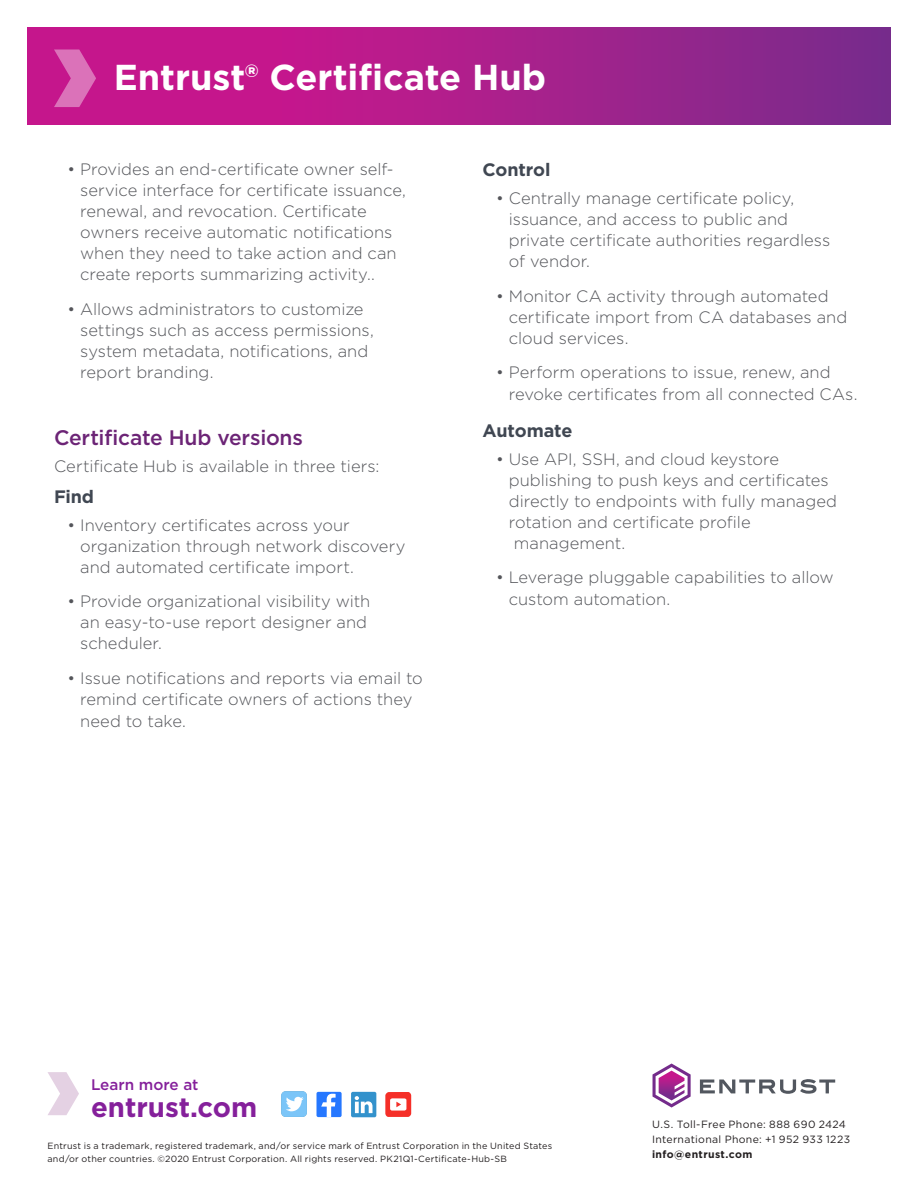
<style>
.page{position:relative;width:918px;height:1188px;background:#fff}
.page>*{position:absolute;margin:0;border:0;box-sizing:border-box;transform-origin:0 0}
.t1{font:700 36px "Gotham";color:#fff}
._2_Sub_Header{font:700 27.6px "Gotham";color:#85209b}
._1_Header{font:500 21px "Gotham";letter-spacing:-.01em;color:#6c2476}
.Body_text_heavy{font:700 18px "Gotham";letter-spacing:-.01em;color:#404752}
.t2{font:300 16.5px/21px "Gotham";color:#54555a}
._1_Header-2{font:500 15.3px "Gotham";color:#85209b}
.t3{font:10.5px/15px "Gotham";letter-spacing:.03em;color:#231f20}
.Legal{font:9px/13.5px "Gotham";letter-spacing:.025em;color:#231f20}
.s1{font-weight:700}
</style>
<div class="page">
<svg style="left:700px;top:1079px;width:135px;height:15px"></svg>
<svg style="left:653px;top:1064px;width:38px;height:44px"></svg>
<div style="left:317px;top:1092px;width:25px;height:25px;background:#2577ff;border-radius:2px"></div>
<svg style="left:321px;top:1094px;width:15px;height:23px"></svg>
<div style="left:351px;top:1092px;width:25px;height:25px;background:#3392cc;border-radius:2px"></div>
<svg style="left:355px;top:1096px;width:18px;height:17px"></svg>
<div style="left:282px;top:1091px;width:25px;height:26px;background:#7bc5f8;border-radius:4px"></div>
<svg style="left:286px;top:1097px;width:18px;height:14px"></svg>
<svg style="left:385px;top:1092px;width:26px;height:25px"></svg>
<svg style="left:48px;top:1072px;width:31px;height:43px"></svg>
<svg style="left:27px;top:27px;width:864px;height:98px;background:#a91e8b"></svg>
<svg style="left:54px;top:50px;width:42px;height:57px;background:#d24da7"></svg>
<p class="t1" style="left:114px;top:54px;width:434px">Entrust® Certificate Hub</p>
<p class="t2" style="left:80px;top:158px;width:327px;text-indent:-13px">• Provides an end-certificate owner self&shy;service interface for certificate issuance, renewal, and revocation. Certificate owners receive automatic notifications when they need to take action and can create reports summarizing activity..</p>
<p class="t2" style="left:80px;top:298px;width:295px;text-indent:-13px">• Allows administrators to customize settings such as access permissions, system metadata, notifications, and report branding.</p>
<p class="_1_Header" style="left:54px;top:424px;width:251px">Certificate Hub versions</p>
<p class="t2" style="left:54px;top:456px;width:327px">Certificate Hub is available in three tiers:</p>
<p class="Body_text_heavy" style="left:54px;top:485px;width:42px">Find</p>
<p class="t2" style="left:80px;top:514px;width:327px;text-indent:-13px">• Inventory certificates across your organization through network discovery and automated certificate import.</p>
<p class="t2" style="left:80px;top:591px;width:292px;text-indent:-13px">• Provide organizational visibility with an easy-to-use report designer and scheduler.</p>
<p class="t2" style="left:80px;top:667px;width:344px;text-indent:-13px">• Issue notifications and reports via email to remind certificate owners of actions they need to take.</p>
<p class="Body_text_heavy" style="left:483px;top:158px;width:69px">Control</p>
<p class="t2" style="left:509px;top:187px;width:323px;text-indent:-13px">• Centrally manage certificate policy, issuance, and access to public and private certificate authorities regardless of vendor.</p>
<p class="t2" style="left:509px;top:285px;width:340px;text-indent:-13px">• Monitor CA activity through automated certificate import from CA databases and cloud services.</p>
<p class="t2" style="left:509px;top:361px;width:350px;line-height:21.6px;text-indent:-13px">• Perform operations to issue, renew, and revoke certificates from all connected CAs.</p>
<p class="Body_text_heavy" style="left:483px;top:419px;width:91px">Automate</p>
<p class="t2" style="left:509px;top:448px;width:330px;text-indent:-13px">• Use API, SSH, and cloud keystore publishing to push keys and certificates directly to endpoints with fully managed rotation and certificate profile management.</p>
<p class="t2" style="left:509px;top:566px;width:327px;line-height:21.6px;text-indent:-13px">• Leverage pluggable capabilities to allow custom automation.</p>
<p class="_1_Header-2" style="left:91px;top:1074px;width:109px">Learn more at</p>
<p class="_2_Sub_Header" style="left:91px;top:1089px;width:168px">entrust.com</p>
<p class="Legal" style="left:48px;top:1138px;width:506px">Entrust is a trademark, registered trademark, and/or service mark of Entrust Corporation in the United States and/or other countries. ©2020 Entrust Corporation. All rights reserved. PK21Q1-Certificate-Hub-SB</p>
<p class="t3" style="left:652px;top:1116px;width:200px">U.S. Toll-Free Phone: 888 690 2424<br>International Phone: +1 952 933 1223 <span class="s1">info@entrust.com</span></p>
</div>
